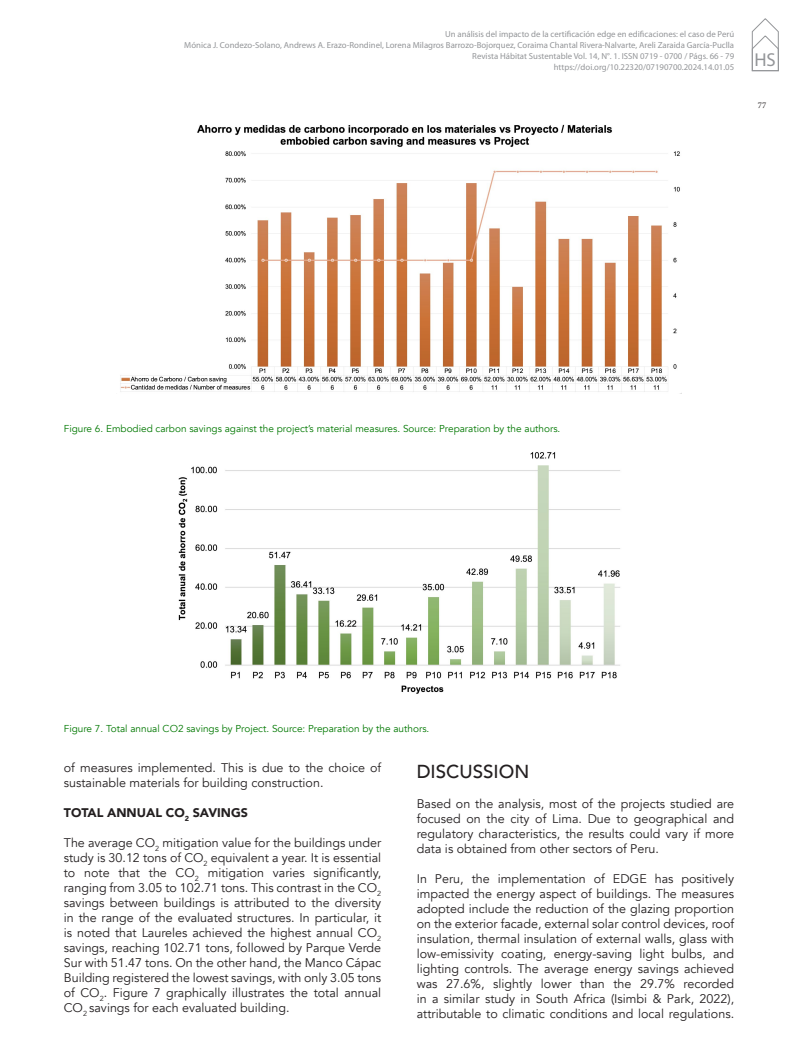
<style>
.page{position:relative;width:798px;height:1063px;background:#fff}
.page>*{position:absolute;margin:0;border:0;box-sizing:border-box;transform-origin:0 0}
._09_TITULOS_TEXTOS{font:500 18.75px "Avenir";color:#231f20}
.t1{font:18.75px "Myriad Pro";color:#939598}
._07_CUERPO_TEXTO{font:12.5px/15px "Avenir";color:#231f20;text-align:justify}
._10_SUBTITULOS__2_2{font:900 12.5px "Avenir";color:#231f20}
._14_PIE_DE_FOTOS{font:10px "Avenir";color:#007800}
.t2{font:8.75px/11.2px "Myriad Pro";color:#939598;text-align:right}
.t3{font:8.75px "Minion Pro";color:#231f20}
</style>
<div class="page">
<svg style="left:751px;top:18px;width:27px;height:53px"></svg>
<img style="left:120px;top:124px;width:560px;height:268px">
<img style="left:178px;top:452px;width:442px;height:242px">
<p class="t2" style="left:184px;top:28px;width:551px">Un análisis del impacto de la certificación edge en edificaciones: el caso de Perú<br>Mónica J. Condezo-Solano, Andrews A. Erazo-Rondinel, Lorena Milagros Barrozo-Bojorquez, Coraima Chantal Rivera-Nalvarte, Areli Zaraida García-Puclla Revista Hábitat Sustentable Vol. 14, N°. 1. ISSN 0719 - 0700 / Págs. 66 - 79<br>https://doi.org/10.22320/07190700.2024.14.01.05</p>
<h1 class="t1" style="left:754px;top:48px;width:23px">HS</h1>
<p class="t3" style="left:757px;top:99px;width:10px">77</p>
<p class="_14_PIE_DE_FOTOS" style="left:64px;top:422px;width:498px">Figure 6. Embodied carbon savings against the project’s material measures. Source: Preparation by the authors.</p>
<p class="_14_PIE_DE_FOTOS" style="left:64px;top:723px;width:367px">Figure 7. Total annual CO2 savings by Project. Source: Preparation by the authors.</p>
<p class="_07_CUERPO_TEXTO" style="left:64px;top:760px;width:319px">of measures implemented. This is due to the choice of sustainable materials for building construction.</p>
<p class="_10_SUBTITULOS__2_2" style="left:64px;top:801px;width:186px">TOTAL ANNUAL CO<sub>2</sub> SAVINGS</p>
<p class="_07_CUERPO_TEXTO" style="left:64px;top:835px;width:319px">The average CO<sub>2</sub> mitigation value for the buildings under study is 30.12 tons of CO<sub>2</sub> equivalent a year. It is essential to note that the CO<sub>2</sub> mitigation varies significantly, ranging from 3.05 to 102.71 tons. This contrast in the CO<sub>2 </sub>savings between buildings is attributed to the diversity in the range of the evaluated structures. In particular, it is noted that Laureles achieved the highest annual CO<sub>2 </sub>savings, reaching 102.71 tons, followed by Parque Verde Sur with 51.47 tons. On the other hand, the Manco Cápac Building registered the lowest savings, with only 3.05 tons of CO<sub>2</sub>. Figure 7 graphically illustrates the total annual CO<sub>2</sub> savings for each evaluated building.</p>
<p class="_09_TITULOS_TEXTOS" style="left:416px;top:755px;width:114px">DISCUSSION</p>
<p class="_07_CUERPO_TEXTO" style="left:416px;top:796px;width:319px">Based on the analysis, most of the projects studied are focused on the city of Lima. Due to geographical and regulatory characteristics, the results could vary if more data is obtained from other sectors of Peru.</p>
<p class="_07_CUERPO_TEXTO" style="left:416px;top:871px;width:319px">In Peru, the implementation of EDGE has positively impacted the energy aspect of buildings. The measures adopted include the reduction of the glazing proportion on the exterior facade, external solar control devices, roof insulation, thermal insulation of external walls, glass with low-emissivity coating, energy-saving light bulbs, and lighting controls. The average energy savings achieved was 27.6%, slightly lower than the 29.7% recorded in a similar study in South Africa (Isimbi &amp; Park, 2022), attributable to climatic conditions and local regulations.</p>
</div>
